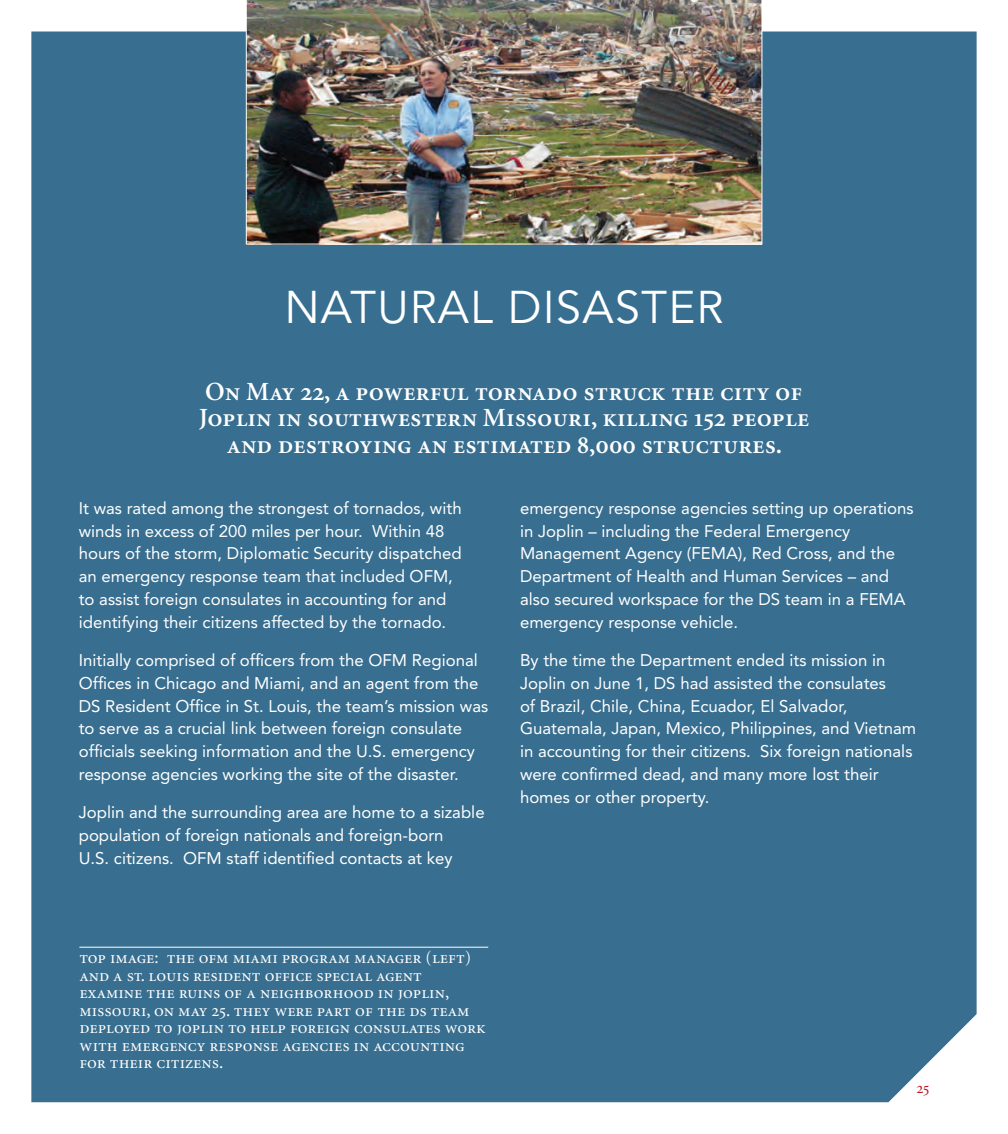
<style>
.page{position:relative;width:1008px;height:1134px;background:#fff}
.page>*{position:absolute;margin:0;border:0;box-sizing:border-box;transform-origin:0 0}
.Sidebar_-_title{font:45.5px "Avenir";letter-spacing:.025em;color:#fff}
.Sidebar_-_Intro_Para{font:26.25px/26.2px "Minion Semibold SC";color:#fff;text-align:center}
.Photo_Caption-_White{font:17.5px/17.5px "Minion Regular SC";color:#fff}
.Sidebar_-_body_text{font:16.8px/22.8px "Avenir";color:#fff}
</style>
<div class="page">
<div style="left:31px;top:32px;width:946px;height:1070px;background:#386e8f"></div>
<img style="left:246px;top:0;width:516px;height:244px">
<hr style="left:79px;top:947px;width:409px;height:1px;background:#fff">
<p class="Sidebar_-_title" style="left:284px;top:281px;width:441px">NATURAL DISASTER</p>
<p class="Sidebar_-_Intro_Para" style="left:199px;top:379px;width:612px">On May 22, a powerful tornado struck the city of<br>Joplin in southwestern Missouri, killing 152 people and destroying an estimated 8,000 structures.</p>
<p class="Sidebar_-_body_text" style="left:79px;top:497px;width:384px">It was rated among the strongest of tornados, with winds in excess of 200 miles per hour. Within 48 hours of the storm, Diplomatic Security dispatched an emergency response team that included OFM, to assist foreign consulates in accounting for and identifying their citizens affected by the tornado.</p>
<p class="Sidebar_-_body_text" style="left:79px;top:649px;width:411px">Initially comprised of officers from the OFM Regional Offices in Chicago and Miami, and an agent from the DS Resident Office in St. Louis, the team’s mission was to serve as a crucial link between foreign consulate officials seeking information and the U.S. emergency response agencies working the site of the disaster.</p>
<p class="Sidebar_-_body_text" style="left:79px;top:801px;width:407px">Joplin and the surrounding area are home to a sizable population of foreign nationals and foreign-born<br>U.S. citizens. OFM staff identified contacts at key</p>
<p class="Sidebar_-_body_text" style="left:520px;top:497px;width:395px">emergency response agencies setting up operations in Joplin – including the Federal Emergency Management Agency (FEMA), Red Cross, and the Department of Health and Human Services – and also secured workspace for the DS team in a FEMA emergency response vehicle.</p>
<p class="Sidebar_-_body_text" style="left:520px;top:649px;width:398px">By the time the Department ended its mission in Joplin on June 1, DS had assisted the consulates<br>of Brazil, Chile, China, Ecuador, El Salvador, Guatemala, Japan, Mexico, Philippines, and Vietnam in accounting for their citizens. Six foreign nationals were confirmed dead, and many more lost their homes or other property.</p>
<p class="Photo_Caption-_White" style="left:79px;top:949px;width:408px">top image: the ofm miami program manager (left) and a st. louis resident office special agent examine the ruins of a neighborhood in joplin, missouri, on may 25. they were part of the ds team deployed to joplin to help foreign consulates work with emergency response agencies in accounting for their citizens.</p>
</div>
